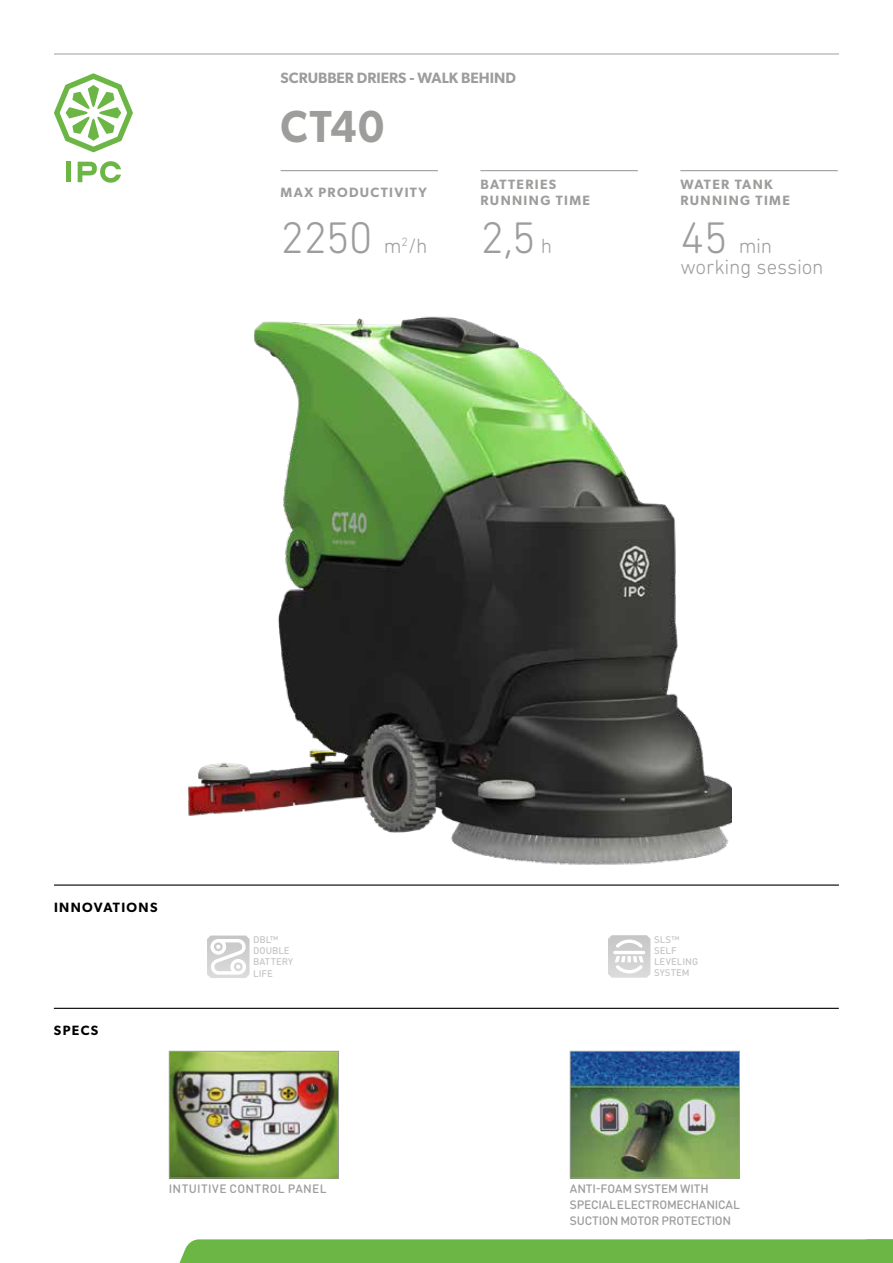
<style>
.page{position:relative;width:893px;height:1263px;background:#fff}
.page>*{position:absolute;margin:0;border:0;box-sizing:border-box;transform-origin:0 0}
.t1{font:300 45px "DIN Next Rounded LT Pro";color:#9d9d9c}
.t2{font:600 45px "Gibson";color:#9d9d9c;scale:.93 1}
.t3{font:300 21px/21px "DIN Next Rounded LT Pro";letter-spacing:-.01em;color:#9d9d9c}
.t4{font:600 15px "Gibson";color:#9d9d9c}
.t5{font:600 13.5px/16.2px "Gibson";letter-spacing:.1em;color:#9d9d9c}
.t6{font:600 13.5px "Gibson";letter-spacing:.1em;color:#000}
.t7{font:500 12px/15.5px "DIN Round Pro";letter-spacing:-.005em;color:#9d9d9c}
.t8{font:500 12px "DIN Round Pro";letter-spacing:.03em;color:#9d9d9c}
.t9{font:500 9.6px/11.2px "DIN Round Pro";letter-spacing:.005em;color:#c6c6c6}
.s1{font-size:21px}
.s2{font-size:45px}
</style>
<div class="page">
<hr style="left:54px;top:54px;width:785px;height:1px;background:#9d9d9c">
<div style="left:66px;top:162px;width:5px;height:20px;background:#6bb644"></div>
<svg style="left:78px;top:161px;width:43px;height:22px"></svg>
<svg style="left:54px;top:73px;width:79px;height:79px"></svg>
<div style="left:179px;top:1239px;width:714px;height:24px;background:#6bb644"></div>
<img style="left:572px;top:1053px;width:166px;height:123px">
<div style="left:570px;top:1051px;width:170px;height:127px;border:1px solid #9d9d9c"></div>
<img style="left:171px;top:1053px;width:166px;height:123px">
<div style="left:169px;top:1051px;width:170px;height:127px;border:1px solid #9d9d9c"></div>
<hr style="left:281px;top:170px;width:157px;height:1px;background:#9d9d9c">
<hr style="left:480px;top:170px;width:158px;height:1px;background:#9d9d9c">
<hr style="left:680px;top:170px;width:158px;height:1px;background:#9d9d9c">
<hr style="left:54px;top:884px;width:785px;height:2px;background:#000">
<hr style="left:54px;top:1008px;width:785px;height:1px;background:#000">
<img style="left:188px;top:316px;width:543px;height:549px">
<svg style="left:207px;top:935px;width:43px;height:43px"></svg>
<svg style="left:608px;top:935px;width:42px;height:43px"></svg>
<p class="t4" style="left:281px;top:69px;width:237px">SCRUBBER DRIERS - WALK BEHIND</p>
<h1 class="t2" style="left:281px;top:100px;width:113px">CT40</h1>
<p class="t5" style="left:281px;top:184px;width:148px">MAX PRODUCTIVITY</p>
<p class="t5" style="left:480px;top:176px;width:111px">BATTERIES<br>RUNNING TIME</p>
<p class="t5" style="left:680px;top:176px;width:111px">WATER TANK<br>RUNNING TIME</p>
<h1 class="t1" style="left:281px;top:212px;width:273px">2250 <span class="s1">m</span><sup>2</sup><span class="s1">/h</span> 2,5 <span class="s1">h</span></h1>
<h2 class="t3" style="left:680px;top:235px;width:145px"><span class="s2">45</span> min working session</h2>
<p class="t6" style="left:54px;top:899px;width:105px">INNOVATIONS</p>
<p class="t6" style="left:54px;top:1022px;width:46px">SPECS</p>
<p class="t9" style="left:253px;top:933px;width:42px">DBL™<br>DOUBLE<br>BATTERY<br>LIFE</p>
<p class="t9" style="left:654px;top:933px;width:46px">SLS™<br>SELF<br>LEVELING<br>SYSTEM</p>
<p class="t8" style="left:169px;top:1181px;width:159px">INTUITIVE CONTROL PANEL</p>
<p class="t7" style="left:570px;top:1181px;width:172px">ANTI-FOAM SYSTEM WITH<br>SPECIAL ELECTROMECHANICAL<br>SUCTION MOTOR PROTECTION</p>
</div>
